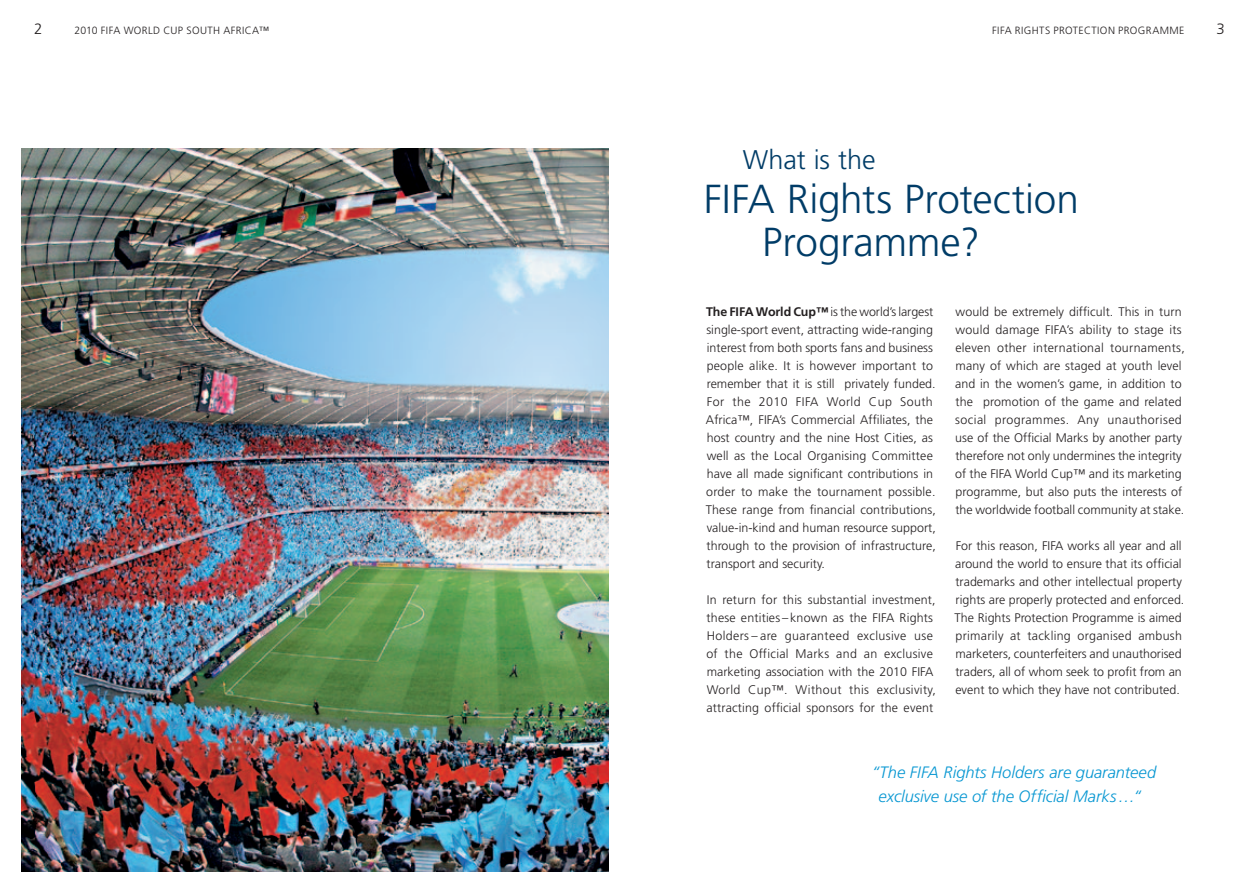
<style>
.page{position:relative;width:1259px;height:893px;background:#fff}
.page>*{position:absolute;margin:0;border:0;box-sizing:border-box;transform-origin:0 0}
.t1{font:300 40.5px/43.5px "Frutiger";letter-spacing:-.005em;color:#003c67}
.t2{font:300 27px "Frutiger";letter-spacing:-.005em;color:#003c67}
.t3{font:italic 300 16.5px/24px "Frutiger";letter-spacing:-.005em;color:#0797d2;text-align:center}
.t4{font:300 15px "Frutiger";color:#231f20}
.t5{font:300 12.45px/18px "Frutiger";color:#231f20}
.t6{font:300 10.5px "Frutiger";letter-spacing:.035em;color:#231f20}
.s1{font-weight:700}
</style>
<div class="page">
<img style="left:21px;top:149px;width:587px;height:723px">
<p class="t4" style="left:34px;top:20px;width:10px">2</p>
<p class="t6" style="left:74px;top:24px;width:163px">2010 FIFA World Cup South Africa</p>
<p class="t6" style="left:259px;top:24px;width:12px">™</p>
<p class="t6" style="left:992px;top:24px;width:74px">FIFA Ri ghts Prot</p>
<p class="t6" style="left:1078px;top:24px;width:13px">ectio</p>
<p class="t6" style="left:1108px;top:24px;width:78px">n Programme</p>
<p class="t4" style="left:1216px;top:20px;width:10px">3</p>
<h2 class="t2" style="left:743px;top:144px;width:134px">What is the</h2>
<h1 class="t1" style="left:762px;top:177px;width:318px;text-indent:-58px">FIFA Rights Protection<br>Programme?</h1>
<p class="t5" style="left:706px;top:302px;width:232px"><span class="s1">The FIFA World Cup™</span> is the world’s largest single-sport event, attracting wide-ranging interest from both sports fans and business people alike. It is however important to remember that it is still privately funded.<br>For the 2010 FIFA World Cup South Africa™, FIFA’s Commercial Affiliates, the host country and the nine Host Cities, as well as the Local Organising Committee have all made significant contributions in order to make the tournament possible.<br>These range from financial contributions, value-in-kind and human resource support, through to the provision of infrastructure, transport and security.</p>
<p class="t5" style="left:706px;top:590px;width:231px">In return for this substantial investment, these entities – known as the FIFA Rights Holders – are guaranteed exclusive use of the Official Marks and an exclusive marketing association with the 2010 FIFA World Cup™. Without this exclusivity, attracting official sponsors for the event</p>
<p class="t5" style="left:955px;top:302px;width:231px">would be extremely difficult. This in turn would damage FIFA’s ability to stage its eleven other international tournaments, many of which are staged at youth level and in the women’s game, in addition to the promotion of the game and related social programmes. Any unauthorised use of the Official Marks by another party therefore not only undermines the integrity of the FIFA World Cup™ and its marketing programme, but also puts the interests of the worldwide football community at stake.</p>
<p class="t5" style="left:954px;top:536px;width:231px">For this reason, FIFA works all year and all around the world to ensure that its official trademarks and other intellectual property rights are properly protected and enforced.<br>The Rights Protection Programme is aimed primarily at tackling organised ambush marketers, counterfeiters and unauthorised traders, all of whom seek to profit from an event to which they have not contributed.</p>
<h3 class="t3" style="left:872px;top:760px;width:286px">“The FIFA Rights Holders are guaranteed exclusive use of the Official Marks…“</h3>
</div>
